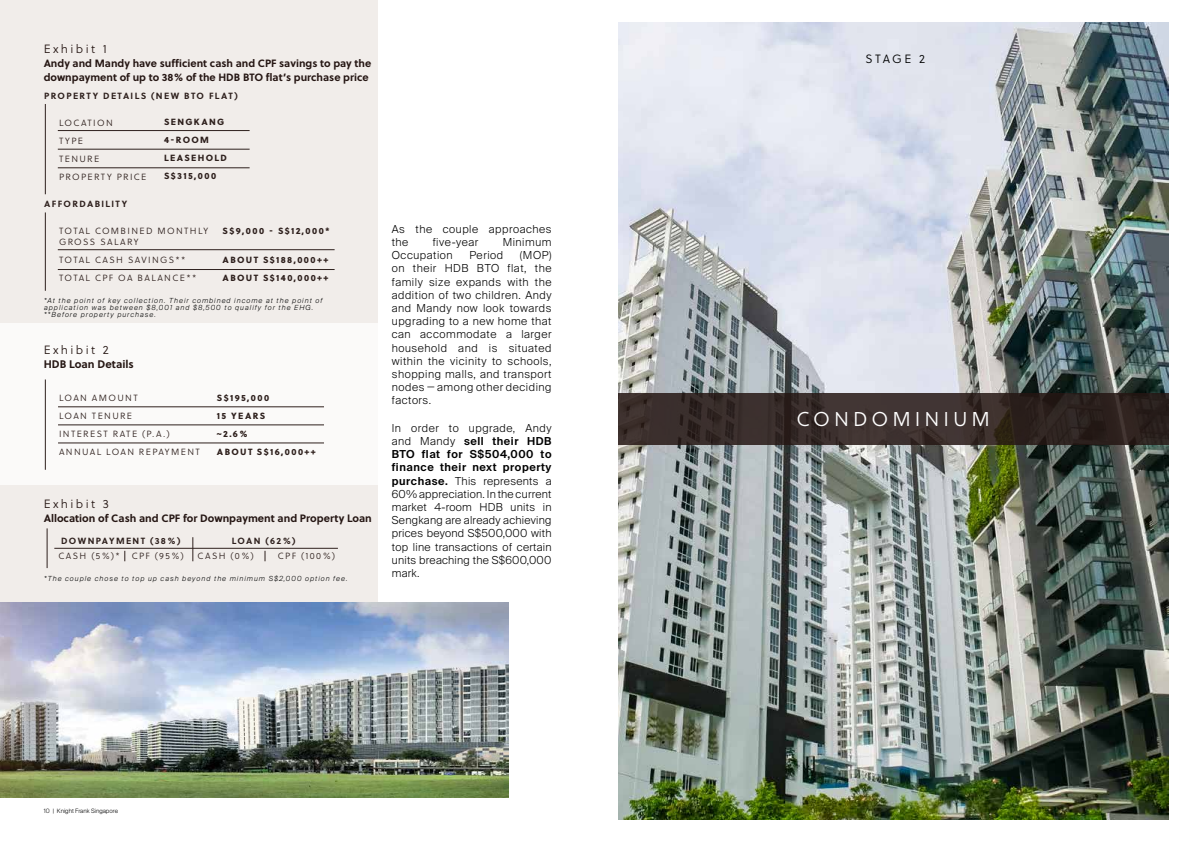
<style>
.page{position:relative;width:1191px;height:842px;background:#fff}
.page>*{position:absolute;margin:0;border:0;box-sizing:border-box;transform-origin:0 0}
.t1{font:20px "Soleil Lt";letter-spacing:.2em;color:#fff}
.t2{font:12px "Soleil Lt";letter-spacing:.2em;color:#251613}
.t3{font:12px "Soleil Lt";letter-spacing:.19em;color:#000101}
.t4{font:300 11px/13.2px "Suisse Intl";letter-spacing:.05em;color:#000;text-align:justify}
.t5{font:700 11px "Soleil";color:#251613}
.t6{font:700 10.7px "Soleil";color:#251613}
.t7{font:700 10.6px/14px "Soleil";color:#251613}
.t8{font:9px/18px "Soleil Lt";letter-spacing:.15em;color:#2e201d}
.t9{font:9px/18px "Soleil Xb";letter-spacing:.15em;color:#2e201d}
.t10{font:700 9px "Soleil";letter-spacing:.15em;color:#2e201d}
.t11{font:italic 300 7px/7px "Suisse Intl";letter-spacing:.15em;color:#000101}
.t12{font:300 6px "Suisse Intl";color:#000101}
.s1{font-weight:600}
</style>
<div class="page">
<div style="left:0;top:0;width:377px;height:602px;background:#f1edea"></div>
<div style="left:0;top:323px;width:377px;height:162px;background:#fff"></div>
<img style="left:0;top:602px;width:508px;height:196px">
<hr style="left:45px;top:104px;width:1px;height:90px;background:#2e201d">
<hr style="left:45px;top:379px;width:1px;height:91px;background:#2e201d">
<hr style="left:47px;top:528px;width:1px;height:40px;background:#2e201d">
<svg style="left:193px;top:537px;width:1px;height:24px"></svg>
<hr style="left:58px;top:130px;width:192px;height:1px;background:#2e201d">
<hr style="left:58px;top:149px;width:192px;height:1px;background:#2e201d">
<hr style="left:58px;top:168px;width:192px;height:1px;background:#2e201d">
<hr style="left:58px;top:250px;width:276px;height:1px;background:#2e201d">
<hr style="left:58px;top:269px;width:276px;height:1px;background:#2e201d">
<hr style="left:58px;top:407px;width:266px;height:1px;background:#2e201d">
<hr style="left:54px;top:548px;width:284px;height:1px;background:#2e201d">
<hr style="left:58px;top:425px;width:266px;height:1px;background:#2e201d">
<hr style="left:58px;top:443px;width:266px;height:1px;background:#2e201d">
<hr style="left:45px;top:212px;width:1px;height:79px;background:#2e201d">
<img style="left:618px;top:22px;width:550px;height:798px">
<svg style="left:618px;top:393px;width:550px;height:51px;background:#352a27"></svg>
<p class="t2" style="left:44px;top:40px;width:65px">Exhibit 1</p>
<p class="t7" style="left:44px;top:56px;width:329px">Andy and Mandy have sufficient cash and CPF savings to pay the downpayment of up to 38% of the HDB BTO flat’s purchase price</p>
<p class="t10" style="left:44px;top:89px;width:195px">PROPERTY DETAILS (NEW BTO FLAT)</p>
<p class="t8" style="left:59px;top:113px;width:89px">LOCATION<br>TYPE<br>TENURE<br>PROPERTY PRICE</p>
<p class="t10" style="left:44px;top:197px;width:85px">AFFORDABILITY</p>
<p class="t9" style="left:164px;top:113px;width:64px">SENGKANG<br>4-ROOM<br>LEASEHOLD<br>S$315,000</p>
<p class="t8" style="left:59px;top:225px;width:151px;line-height:10.8px">TOTAL COMBINED MONTHLY<br>GROSS SALARY</p>
<p class="t8" style="left:59px;top:251px;width:139px">TOTAL CASH SAVINGS**<br>TOTAL CPF OA BALANCE**</p>
<p class="t9" style="left:223px;top:221px;width:109px">S$9,000 - S$12,000*</p>
<p class="t9" style="left:223px;top:250px;width:107px">ABOUT S$188,000++<br>ABOUT S$140,000++</p>
<p class="t11" style="left:44px;top:297px;width:280px">*At the point of key collection. Their combined income at the point of application was between $8,001 and $8,500 to qualify for the EHG. **Before property purchase.</p>
<p class="t2" style="left:44px;top:342px;width:67px">Exhibit 2</p>
<p class="t5" style="left:44px;top:356px;width:92px">HDB Loan Details</p>
<p class="t8" style="left:59px;top:389px;width:142px">LOAN AMOUNT<br>LOAN TENURE<br>INTEREST RATE (P.A.)<br>ANNUAL LOAN REPAYMENT</p>
<p class="t9" style="left:217px;top:388px;width:100px">S$195,000<br>15 YEARS<br>~2.6%<br>ABOUT S$16,000++</p>
<p class="t2" style="left:44px;top:496px;width:67px">Exhibit 3</p>
<p class="t6" style="left:44px;top:510px;width:330px">Allocation of Cash and CPF for Downpayment and Property Loan</p>
<p class="t10" style="left:61px;top:534px;width:121px">DOWNPAYMENT (38%)</p>
<p class="t10" style="left:232px;top:534px;width:65px">LOAN (62%)</p>
<p class="t8" style="left:132px;top:547px;width:54px">CPF (95%)</p>
<p class="t8" style="left:278px;top:547px;width:59px">CPF (100%)</p>
<p class="t8" style="left:58px;top:547px;width:63px">CASH (5%)*</p>
<p class="t8" style="left:197px;top:547px;width:58px">CASH (0%)</p>
<p class="t11" style="left:44px;top:575px;width:305px">*The couple chose to top up cash beyond the minimum S$2,000 option fee.</p>
<p class="t4" style="left:392px;top:222px;width:161px">As the couple approaches the</p>
<p class="t4" style="left:433px;top:236px;width:47px">five-year</p>
<p class="t4" style="left:502px;top:236px;width:50px">Minimum</p>
<p class="t4" style="left:392px;top:249px;width:62px">Occupation</p>
<p class="t4" style="left:469px;top:249px;width:35px">Period</p>
<p class="t4" style="left:392px;top:249px;width:161px;text-indent:128px">(MOP) on their HDB BTO flat, the family size expands with the addition of two children. Andy and Mandy now look towards upgrading to a new home that can accommodate a larger household and is situated within the vicinity to schools, shopping malls, and transport nodes — among other deciding factors.</p>
<p class="t4" style="left:392px;top:421px;width:161px">In order to upgrade, Andy and Mandy <span class="s1">sell their HDB BTO flat for S$504,000 to finance their next property purchase.</span> This represents a 60% appreciation. In the current market 4-room HDB units in Sengkang are already achieving prices beyond S$500,000 with top line transactions of certain units breaching the S$600,000 mark.</p>
<p class="t12" style="left:44px;top:807px;width:76px">10 | Knight Frank Singapore</p>
<p class="t3" style="left:865px;top:50px;width:61px">STAGE 2</p>
<h1 class="t1" style="left:796px;top:405px;width:195px">CONDOMINIUM</h1>
</div>
